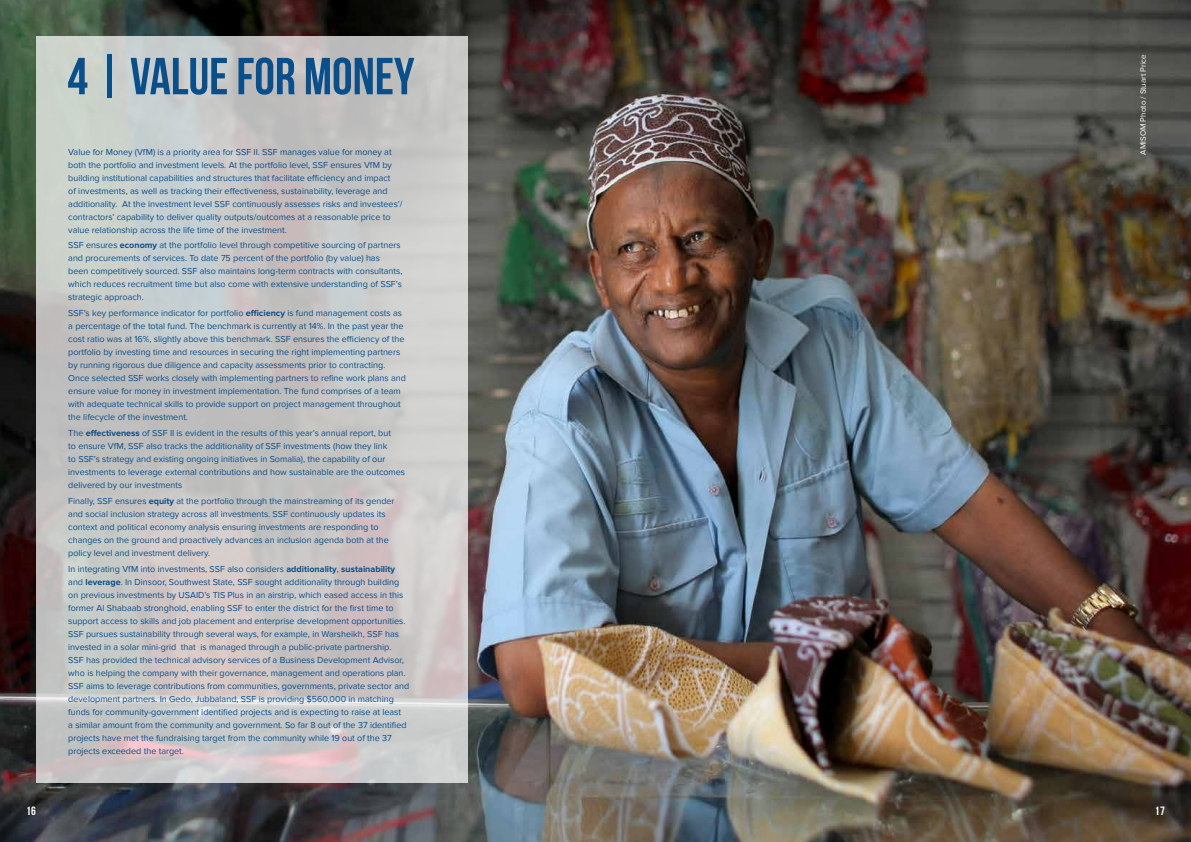
<style>
.page{position:relative;width:1191px;height:842px;background:#fff}
.page>*{position:absolute;margin:0;border:0;box-sizing:border-box;transform-origin:0 0}
.t1{font:700 52px "Bebas Neue";color:#0a4e8a}
.t2{font:700 12px "Bebas Neue";color:#fff}
.t3{font:9px/13px "Proxima Nova";color:#0a4e8a}
.t4{font:8px "Proxima Nova";color:#fff}
.s1{font-weight:700}
</style>
<div class="page">
<img style="left:0;top:0;width:1191px;height:842px">
<svg style="left:36px;top:36px;width:432px;height:746px;background:#c9c7c6"></svg>
<h1 class="t1" style="left:67px;top:48px;width:349px">4 | VALUE FOR MONEY</h1>
<p class="t3" style="left:68px;top:145px;width:336px">Value for Money (VfM) is a priority area for SSF II. SSF manages value for money at both the portfolio and investment levels. At the portfolio level, SSF ensures VfM by building institutional capabilities and structures that facilitate efficiency and impact<br>of investments, as well as tracking their effectiveness, sustainability, leverage and additionality. At the investment level SSF continuously assesses risks and investees’/ contractors’ capability to deliver quality outputs/outcomes at a reasonable price to value relationship across the life time of the investment.</p>
<p class="t3" style="left:68px;top:239px;width:336px">SSF ensures <span class="s1">economy</span> at the portfolio level through competitive sourcing of partners and procurements of services. To date 75 percent of the portfolio (by value) has<br>been competitively sourced. SSF also maintains long-term contracts with consultants, which reduces recruitment time but also come with extensive understanding of SSF’s strategic approach.</p>
<p class="t3" style="left:68px;top:307px;width:339px">SSF’s key performance indicator for portfolio <span class="s1">efficiency</span> is fund management costs as a percentage of the total fund. The benchmark is currently at 14%. In the past year the cost ratio was at 16%, slightly above this benchmark. SSF ensures the efficiency of the portfolio by investing time and resources in securing the right implementing partners by running rigorous due diligence and capacity assessments prior to contracting.<br>Once selected SSF works closely with implementing partners to refine work plans and ensure value for money in investment implementation. The fund comprises of a team with adequate technical skills to provide support on project management throughout the lifecycle of the investment.</p>
<p class="t3" style="left:68px;top:427px;width:338px">The <span class="s1">effectiveness</span> of SSF II is evident in the results of this year’s annual report, but<br>to ensure VfM, SSF also tracks the additionality of SSF investments (how they link<br>to SSF’s strategy and existing ongoing initiatives in Somalia), the capability of our investments to leverage external contributions and how sustainable are the outcomes delivered by our investments</p>
<p class="t3" style="left:68px;top:494px;width:328px">Finally, SSF ensures <span class="s1">equity</span> at the portfolio through the mainstreaming of its gender and social inclusion strategy across all investments. SSF continuously updates its context and political economy analysis ensuring investments are responding to changes on the ground and proactively advances an inclusion agenda both at the policy level and investment delivery.</p>
<p class="t3" style="left:68px;top:562px;width:342px">In integrating VfM into investments, SSF also considers <span class="s1">additionality</span>, <span class="s1">sustainability </span>and <span class="s1">leverage</span>. In Dinsoor, Southwest State, SSF sought additionality through building on previous investments by USAID’s TIS Plus in an airstrip, which eased access in this former Al Shabaab stronghold, enabling SSF to enter the district for the first time to support access to skills and job placement and enterprise development opportunities.<br>SSF pursues sustainability through several ways, for example, in Warsheikh, SSF has invested in a solar mini-grid that is managed through a public-private partnership.<br>SSF has provided the technical advisory services of a Business Development Advisor, who is helping the company with their governance, management and operations plan.<br>SSF aims to leverage contributions from communities, governments, private sector and development partners. In Gedo, Jubbaland, SSF is providing $560,000 in matching funds for community-government identified projects and is expecting to raise at least<br>a similar amount from the community and government. So far 8 out of the 37 identified projects have met the fundraising target from the community while 19 out of the 37 projects exceeded the target.</p>
<p class="t4" style="left:1138px;top:155px;width:102px;rotate:-90deg">AMISOM Photo / Stuart Price</p>
<h2 class="t2" style="left:26px;top:804px;width:11px">16</h2>
<h2 class="t2" style="left:1155px;top:804px;width:11px">17</h2>
</div>
